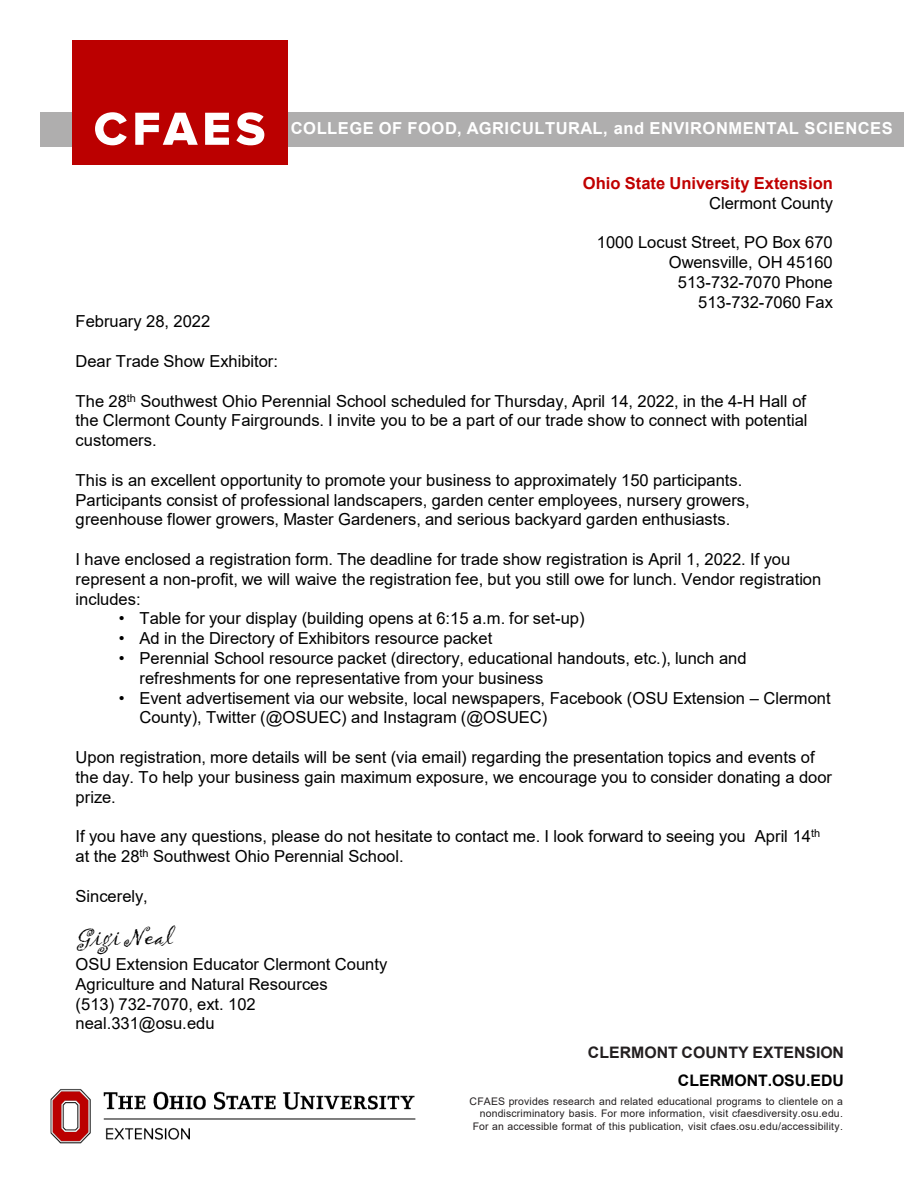
<style>
.page{position:relative;width:918px;height:1188px;background:#fff}
.page>*{position:absolute;margin:0;border:0;box-sizing:border-box;transform-origin:0 0}
.t1{font:italic 24px "Gigi";color:#000}
.t2{font:16.5px/19.8px "Arial";color:#000}
.t3{font:700 16.5px "Arial";letter-spacing:.03em;color:#fff}
.t4{font:700 16.5px "Arial";color:#c00000}
.t5{font:700 15.9px "Arial";letter-spacing:.005em;color:#231f20}
.t6{font:700 15.9px "Arial";letter-spacing:.005em;color:#000}
.t7{font:10.5px/12.6px "Arial";letter-spacing:.015em;color:#231f20;text-align:right}
</style>
<div class="page">
<div style="left:40px;top:112px;width:59px;height:35px;background:#afaeae"></div>
<div style="left:258px;top:112px;width:646px;height:35px;background:#afaeae"></div>
<div style="left:72px;top:40px;width:215px;height:125px;background:#b00"></div>
<svg style="left:95px;top:112px;width:32px;height:33px"></svg>
<svg style="left:135px;top:113px;width:63px;height:32px"></svg>
<svg style="left:205px;top:113px;width:24px;height:32px"></svg>
<svg style="left:236px;top:112px;width:28px;height:33px"></svg>
<img style="left:50px;top:1089px;width:366px;height:55px">
<p class="t3" style="left:291px;top:116px;width:603px">COLLEGE OF FOOD, AGRICULTURAL, and ENVIRONMENTAL SCIENCES</p>
<p class="t4" style="left:583px;top:171px;width:252px">Ohio State University Extension</p>
<p class="t2" style="left:709px;top:193px;width:125px">Clermont County</p>
<p class="t2" style="left:597px;top:232px;width:237px">1000 Locust Street, PO Box 670</p>
<p class="t2" style="left:669px;top:252px;width:166px">Owensville, OH 45160</p>
<p class="t2" style="left:678px;top:272px;width:156px">513-732-7070 Phone</p>
<p class="t2" style="left:698px;top:292px;width:136px">513-732-7060 Fax</p>
<p class="t2" style="left:76px;top:312px;width:136px">February 28, 2022</p>
<p class="t2" style="left:76px;top:351px;width:204px">Dear Trade Show Exhibitor:</p>
<p class="t2" style="left:76px;top:391px;width:733px;text-align:justify">The 28<sup>th</sup> Southwest Ohio Perennial School scheduled for Thursday, April 14, 2022, in the 4-H Hall of the Clermont County Fairgrounds. I invite you to be a part of our trade show to connect with potential customers.</p>
<p class="t2" style="left:76px;top:470px;width:676px">This is an excellent opportunity to promote your business to approximately 150 participants.<br>Participants consist of professional landscapers, garden center employees, nursery growers, greenhouse flower growers, Master Gardeners, and serious backyard garden enthusiasts.</p>
<p class="t2" style="left:76px;top:549px;width:747px">I have enclosed a registration form. The deadline for trade show registration is April 1, 2022. If you represent a non-profit, we will waive the registration fee, but you still owe for lunch. Vendor registration includes:</p>
<p class="t2" style="left:119px;top:609px;width:467px">• Table for your display (building opens at 6:15 a.m. for set-up)</p>
<p class="t2" style="left:119px;top:628px;width:375px">• Ad in the Directory of Exhibitors resource packet</p>
<p class="t2" style="left:140px;top:648px;width:609px;text-indent:-21px">• Perennial School resource packet (directory, educational handouts, etc.), lunch and refreshments for one representative from your business</p>
<p class="t2" style="left:140px;top:688px;width:693px;text-indent:-21px">• Event advertisement via our website, local newspapers, Facebook (OSU Extension – Clermont<br>County), Twitter (@OSUEC) and Instagram (@OSUEC)</p>
<p class="t2" style="left:76px;top:747px;width:758px">Upon registration, more details will be sent (via email) regarding the presentation topics and events of the day. To help your business gain maximum exposure, we encourage you to consider donating a door prize.</p>
<p class="t2" style="left:76px;top:826px;width:746px">If you have any questions, please do not hesitate to contact me. I look forward to seeing you April 14<sup>th </sup>at the 28<sup>th</sup> Southwest Ohio Perennial School.</p>
<p class="t2" style="left:76px;top:886px;width:74px">Sincerely,</p>
<p class="t1" style="left:76px;top:922px;width:108px">GigiNeal</p>
<p class="t2" style="left:76px;top:954px;width:313px">OSU Extension Educator Clermont County</p>
<p class="t2" style="left:76px;top:974px;width:254px">Agriculture and Natural Resources</p>
<p class="t2" style="left:76px;top:994px;width:182px">(513) 732-7070, ext. 102</p>
<p class="t2" style="left:76px;top:1014px;width:140px">neal.331@osu.edu</p>
<p class="t5" style="left:588px;top:1041px;width:257px">CLERMONT COUNTY EXTENSION</p>
<p class="t6" style="left:678px;top:1069px;width:167px">CLERMONT.OSU.EDU</p>
<p class="t7" style="left:470px;top:1095px;width:375px">CFAES provides research and related educational programs to clientele on a nondiscriminatory basis. For more information, visit cfaesdiversity.osu.edu.<br>For an accessible format of this publication, visit cfaes.osu.edu/accessibility.</p>
</div>
